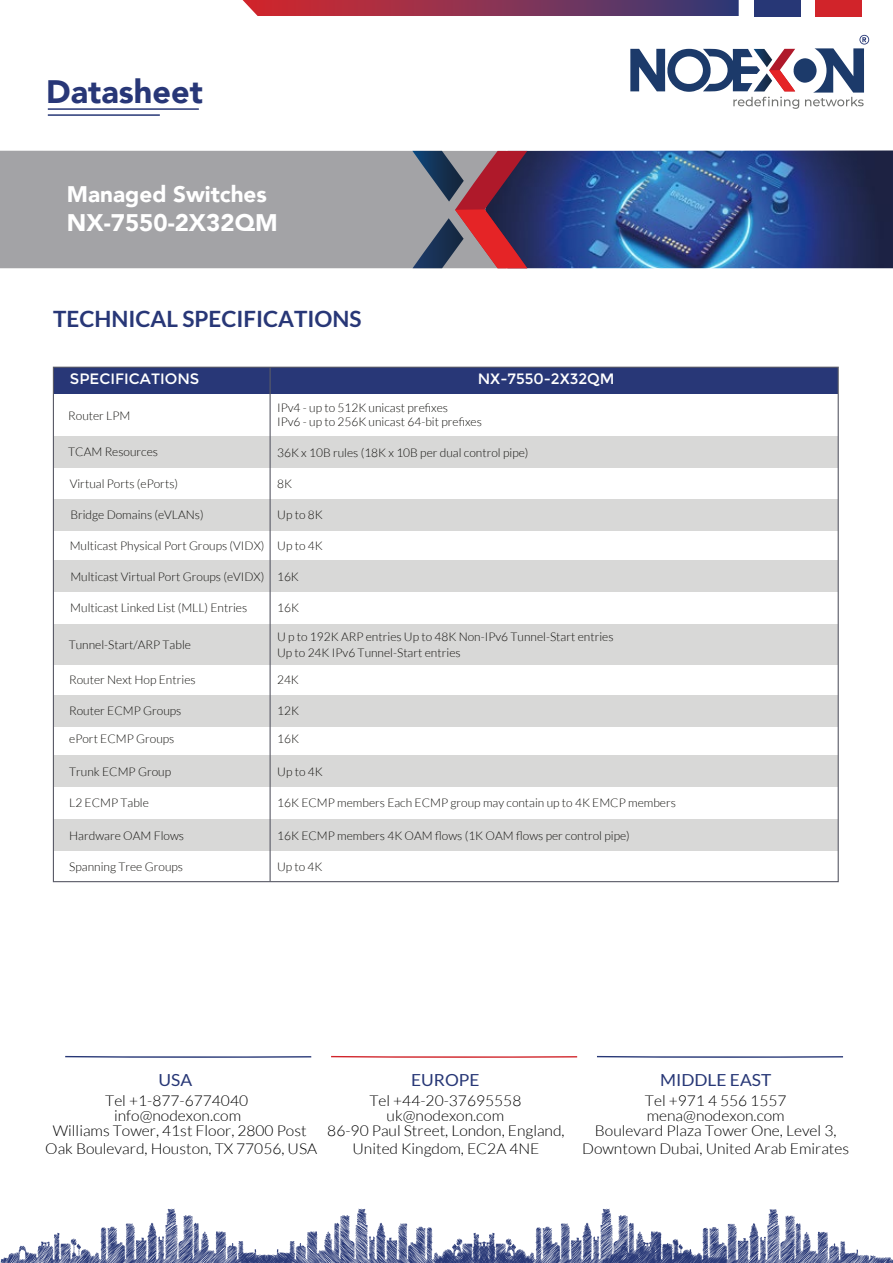
<style>
.page{position:relative;width:893px;height:1263px;background:#fff}
.page>*{position:absolute;margin:0;border:0;box-sizing:border-box;transform-origin:0 0}
.t1{font:900 32.4px "Avenir";color:#283777}
.t2{font:900 24px "Avenir";color:#fff}
.t3{font:700 22.5px "Lato";color:#283777}
.t4{font:900 22.5px "Avenir";color:#fff}
.t5{font:16.65px "Lato";color:#273776;scale:1.04 1}
.t6{font:300 15px/15px "Lato";color:#010101;text-align:center;scale:1.04 1}
.t7{font:15px "Montserrat";color:#fff}
.t8{font:300 12px/16.5px "Lato";color:#12110e}
</style>
<div class="page">
<img style="left:497px;top:150px;width:396px;height:118px">
<div style="left:0;top:151px;width:412px;height:117px;background:#a3a3a6"></div>
<svg style="left:412px;top:151px;width:115px;height:117px;background:#7c5566"></svg>
<hr style="left:48px;top:108px;width:151px;height:2px;background:#273776">
<hr style="left:48px;top:114px;width:112px;height:2px;background:#273776">
<div style="left:816px;top:0;width:46px;height:16px;background:#d1242a"></div>
<div style="left:754px;top:0;width:46px;height:16px;background:#273776"></div>
<svg style="left:243px;top:0;width:496px;height:16px;background:#873555"></svg>
<svg style="left:0;top:1208px;width:893px;height:55px"></svg>
<svg style="left:630px;top:35px;width:239px;height:74px"></svg>
<div style="left:53px;top:820px;width:785px;height:31px;background:#d8d8d7"></div>
<div style="left:53px;top:367px;width:785px;height:27px;background:#283777"></div>
<div style="left:53px;top:560px;width:785px;height:32px;background:#d8d8d7"></div>
<div style="left:53px;top:624px;width:785px;height:40px;background:#d8d8d7"></div>
<div style="left:53px;top:695px;width:785px;height:31px;background:#d8d8d7"></div>
<div style="left:53px;top:499px;width:785px;height:32px;background:#d8d8d7"></div>
<div style="left:53px;top:436px;width:785px;height:32px;background:#d8d8d7"></div>
<hr style="left:270px;top:367px;width:1px;height:514px;background:#5a5b67">
<div style="left:53px;top:755px;width:785px;height:32px;background:#d8d8d7"></div>
<svg style="left:65px;top:1056px;width:246px;height:2px"></svg>
<svg style="left:331px;top:1056px;width:246px;height:2px"></svg>
<svg style="left:597px;top:1056px;width:246px;height:2px"></svg>
<h1 class="t1" style="left:46px;top:64px;width:158px">Datasheet</h1>
<h3 class="t4" style="left:67px;top:175px;width:202px">Managed Switches</h3>
<h2 class="t2" style="left:67px;top:202px;width:212px">NX-7550-2X32QM</h2>
<h3 class="t3" style="left:53px;top:306px;width:310px">TECHNICAL SPECIFICATIONS</h3>
<p class="t7" style="left:70px;top:370px;width:131px">SPECIFICATIONS</p>
<p class="t7" style="left:478px;top:370px;width:138px">NX-7550-2X32QM</p>
<p class="t8" style="left:68px;top:407px;width:64px">Router LPM</p>
<p class="t8" style="left:68px;top:444px;width:91px">TCAM Resources</p>
<p class="t8" style="left:70px;top:476px;width:110px">Virtual Ports (ePorts)</p>
<p class="t8" style="left:277px;top:400px;width:206px;line-height:14.4px">IPv4 - up to 512K unicast prefixes<br>IPv6 - up to 256K unicast 64-bit prefixes</p>
<p class="t8" style="left:277px;top:445px;width:253px">36K x 10B rules (18K x 10B per dual control pipe)</p>
<p class="t8" style="left:277px;top:476px;width:16px">8K</p>
<p class="t8" style="left:70px;top:507px;width:135px">Bridge Domains (eVLANs)</p>
<p class="t8" style="left:277px;top:507px;width:47px">Up to 8K</p>
<p class="t8" style="left:70px;top:537px;width:196px">Multicast Physical Port Groups (VIDX)</p>
<p class="t8" style="left:70px;top:568px;width:196px">Multicast Virtual Port Groups (eVIDX)</p>
<p class="t8" style="left:277px;top:537px;width:47px">Up to 4K</p>
<p class="t8" style="left:277px;top:568px;width:23px">16K</p>
<p class="t8" style="left:70px;top:600px;width:178px">Multicast Linked List (MLL) Entries</p>
<p class="t8" style="left:277px;top:600px;width:23px">16K</p>
<p class="t8" style="left:277px;top:628px;width:338px">U p to 192K ARP entries Up to 48K Non-IPv6 Tunnel-Start entries<br>Up to 24K IPv6 Tunnel-Start entries</p>
<p class="t8" style="left:69px;top:636px;width:124px">Tunnel-Start/ARP Table</p>
<p class="t8" style="left:69px;top:671px;width:128px">Router Next Hop Entries</p>
<p class="t8" style="left:277px;top:671px;width:23px">24K</p>
<p class="t8" style="left:69px;top:703px;width:114px">Router ECMP Groups</p>
<p class="t8" style="left:277px;top:703px;width:23px">12K</p>
<p class="t8" style="left:69px;top:731px;width:107px">ePort ECMP Groups</p>
<p class="t8" style="left:277px;top:731px;width:23px">16K</p>
<p class="t8" style="left:69px;top:763px;width:103px">Trunk ECMP Group</p>
<p class="t8" style="left:277px;top:763px;width:47px">Up to 4K</p>
<p class="t8" style="left:69px;top:795px;width:81px">L2 ECMP Table</p>
<p class="t8" style="left:277px;top:795px;width:400px">16K ECMP members Each ECMP group may contain up to 4K EMCP members</p>
<p class="t8" style="left:69px;top:828px;width:116px">Hardware OAM Flows</p>
<p class="t8" style="left:277px;top:828px;width:354px">16K ECMP members 4K OAM flows (1K OAM flows per control pipe)</p>
<p class="t8" style="left:69px;top:858px;width:115px">Spanning Tree Groups</p>
<p class="t8" style="left:277px;top:858px;width:47px">Up to 4K</p>
<h3 class="t5" style="left:158px;top:1070px;width:34px">USA</h3>
<p class="t6" style="left:53px;top:1093px;width:246px">Tel +1-877-6774040 info@nodexon.com<br>Williams Tower, 41st Floor, 2800 Post</p>
<p class="t6" style="left:45px;top:1141px;width:263px">Oak Boulevard, Houston, TX 77056, USA</p>
<h3 class="t5" style="left:411px;top:1070px;width:67px">EUROPE</h3>
<p class="t6" style="left:327px;top:1093px;width:230px">Tel +44-20-37695558 uk@nodexon.com<br>86-90 Paul Street, London, England,</p>
<p class="t6" style="left:352px;top:1141px;width:181px">United Kingdom, EC2A 4NE</p>
<h3 class="t5" style="left:660px;top:1070px;width:108px">MIDDLE EAST</h3>
<p class="t6" style="left:595px;top:1093px;width:234px">Tel +971 4 556 1557 mena@nodexon.com<br>Boulevard Plaza Tower One, Level 3,</p>
<p class="t6" style="left:582px;top:1141px;width:258px">Downtown Dubai, United Arab Emirates</p>
</div>
